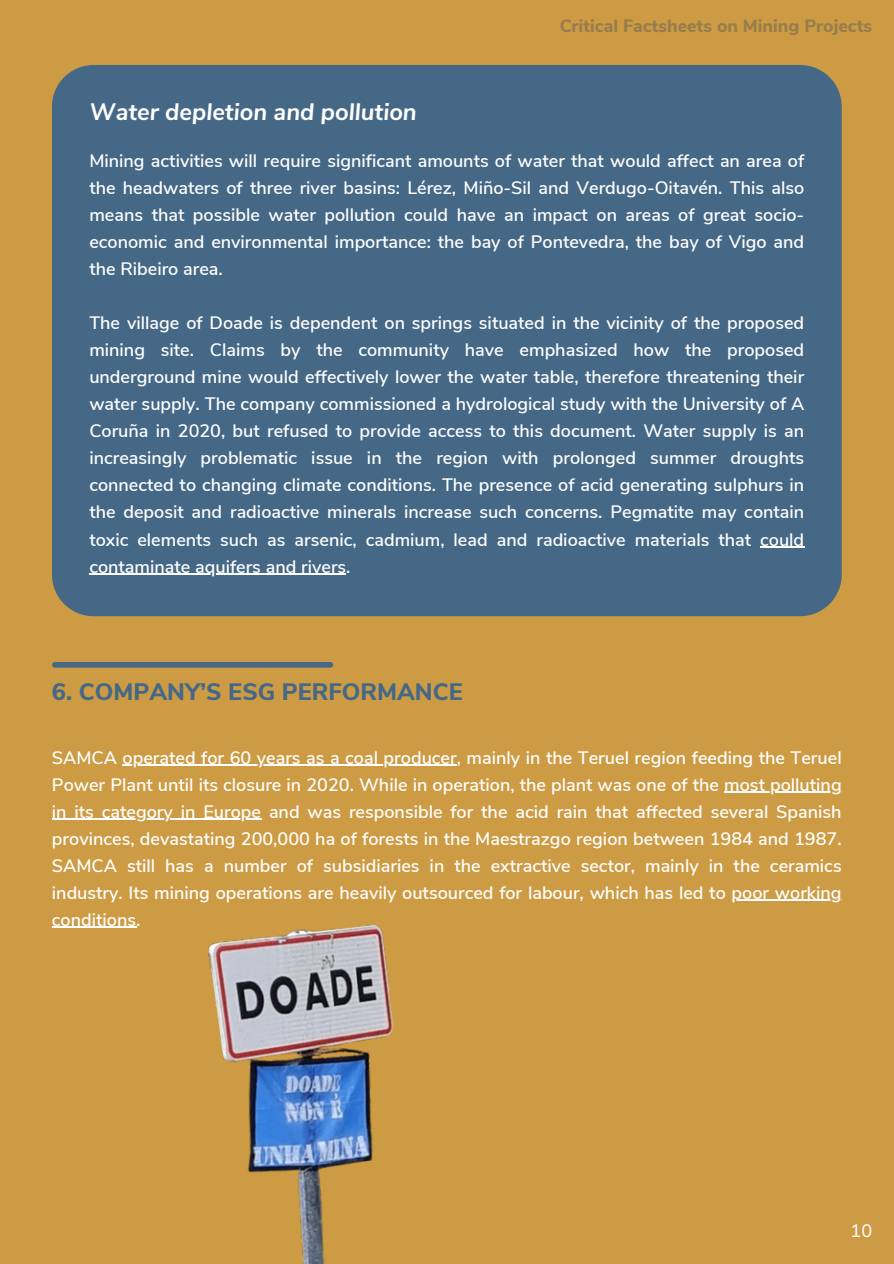
<style>
.page{position:relative;width:894px;height:1264px;background:#fff}
.page>*{position:absolute;margin:0;border:0;box-sizing:border-box;transform-origin:0 0}
.t1{font:italic 700 23.7px "Nunito Sans";color:#fff}
.t2{font:800 23.7px "Nunito Sans";color:#456887}
.t3{font:600 18px/27px "Nunito Sans";color:#fff;text-align:justify}
.t4{font:18px "Nunito Sans 10 pt";color:#fff}
.t5{font:800 17.7px "Nunito Sans";color:#575757}
</style>
<div class="page">
<div style="left:0;top:0;width:893px;height:1263px;background:#cc9b44"></div>
<div style="left:52px;top:65px;width:789px;height:551px;background:#456887"></div>
<div style="left:55px;top:662px;width:275px;height:5px;background:#456887"></div>
<img style="left:207px;top:924px;width:187px;height:339px">
<hr style="left:760px;top:546px;width:44px;height:1px;background:#fff">
<hr style="left:89px;top:573px;width:257px;height:1px;background:#fff">
<hr style="left:122px;top:764px;width:334px;height:1px;background:#fff">
<hr style="left:724px;top:791px;width:117px;height:1px;background:#fff">
<hr style="left:52px;top:818px;width:209px;height:1px;background:#fff">
<hr style="left:731px;top:899px;width:110px;height:1px;background:#fff">
<hr style="left:52px;top:926px;width:84px;height:1px;background:#fff">
<h2 class="t1" style="left:89px;top:96px;width:329px">Water depletion and pollution</h2>
<p class="t5" style="left:559px;top:14px;width:314px">Critical Factsheets on Mining Projects</p>
<p class="t3" style="left:89px;top:148px;width:716px">Mining activities will require significant amounts of water that would affect an area of the headwaters of three river basins: Lérez, Miño-Sil and Verdugo-Oitavén. This also means that possible water pollution could have an impact on areas of great socio&shy;economic and environmental importance: the bay of Pontevedra, the bay of Vigo and the Ribeiro area.</p>
<p class="t3" style="left:89px;top:310px;width:716px">The village of Doade is dependent on springs situated in the vicinity of the proposed mining site. Claims by the community have emphasized how the proposed underground mine would effectively lower the water table, therefore threatening their water supply. The company commissioned a hydrological study with the University of A Coruña in 2020, but refused to provide access to this document. Water supply is an increasingly problematic issue in the region with prolonged summer droughts connected to changing climate conditions. The presence of acid generating sulphurs in the deposit and radioactive minerals increase such concerns. Pegmatite may contain toxic elements such as arsenic, cadmium, lead and radioactive materials that could</p>
<p class="t3" style="left:89px;top:553px;width:263px">contaminate aquifers and rivers.</p>
<h1 class="t2" style="left:52px;top:676px;width:412px">6. COMPANY’S ESG PERFORMANCE</h1>
<p class="t3" style="left:52px;top:744px;width:791px">SAMCA operated for 60 years as a coal producer, mainly in the Teruel region feeding the Teruel</p>
<p class="t3" style="left:52px;top:771px;width:791px">Power Plant until its closure in 2020. While in operation, the plant was one of the most polluting</p>
<p class="t3" style="left:52px;top:798px;width:791px">in its category in Europe and was responsible for the acid rain that affected several Spanish provinces, devastating 200,000 ha of forests in the Maestrazgo region between 1984 and 1987.<br>SAMCA still has a number of subsidiaries in the extractive sector, mainly in the ceramics industry. Its mining operations are heavily outsourced for labour, which has led to poor working</p>
<p class="t3" style="left:52px;top:906px;width:90px">conditions.</p>
<p class="t4" style="left:850px;top:1219px;width:23px">10</p>
</div>
